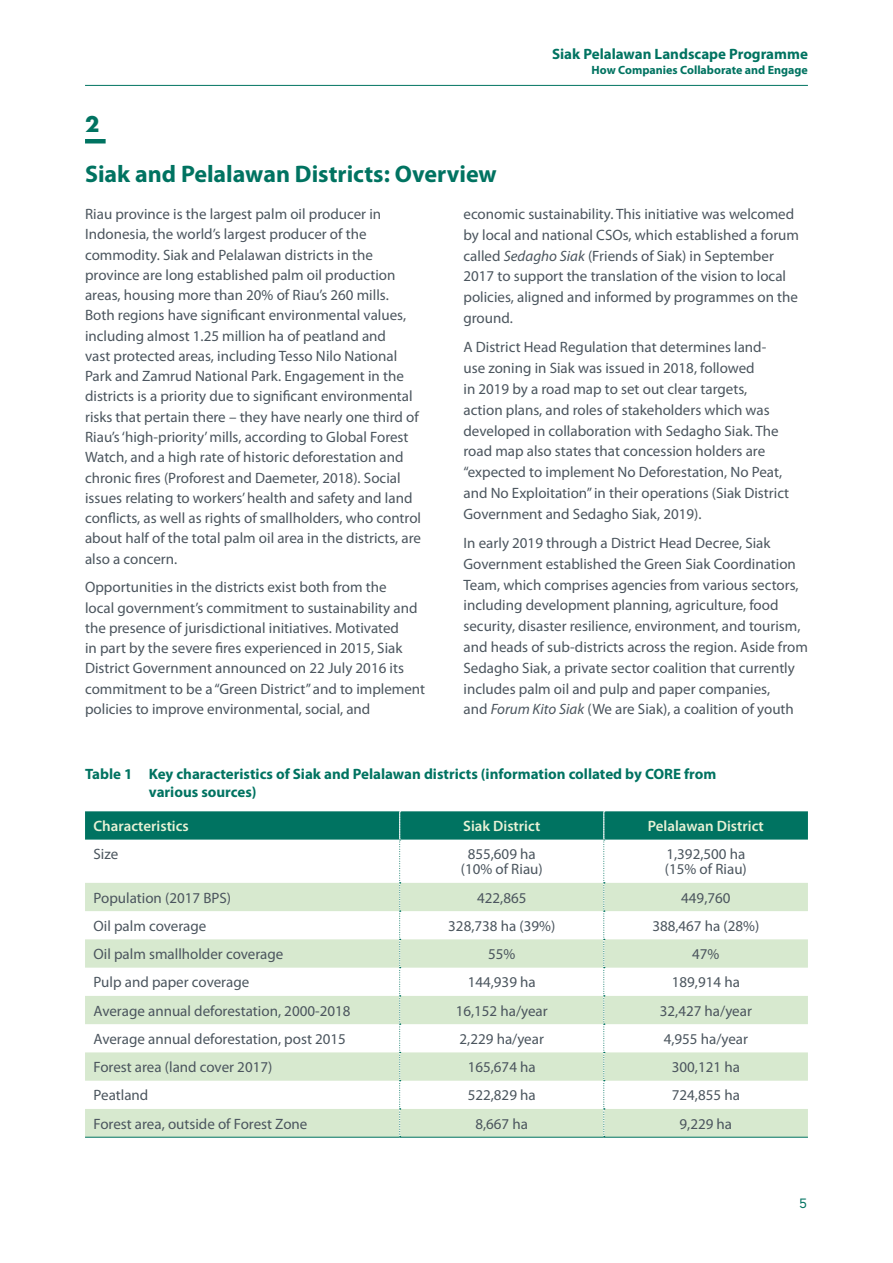
<style>
.page{position:relative;width:893px;height:1263px;background:#fff}
.page>*{position:absolute;margin:0;border:0;box-sizing:border-box;transform-origin:0 0}
.Heading_1_span_colum{font:700 24px "Myriad Pro";color:#007361}
.Title_Number_underli{font:700 21px "Futura";color:#007361}
.Main_Text{font:15px/20.2px "Myriad Pro";color:#4b555e}
.Main_Text__8pt{font:15px "Myriad Pro";color:#4b555e}
.Table_Heading{font:700 15px/18px "Myriad Pro";color:#007361}
.Table_header_row{font:600 15px "Myriad Pro";color:#e8f1d6}
.t1{font:13.5px "Europa";color:#007361}
.t2{font:700 12px "Myriad Pro";color:#007361}
.s1{font-style:italic}
</style>
<div class="page">
<hr style="left:85px;top:85px;width:723px;height:1px;background:#007361">
<hr style="left:85px;top:139px;width:21px;height:4px;background:#007361">
<hr style="left:85px;top:1137px;width:315px;height:1px;background:#007361">
<hr style="left:400px;top:1137px;width:204px;height:1px;background:#007361">
<svg style="left:85px;top:811px;width:723px;height:326px"></svg>
<hr style="left:604px;top:1137px;width:204px;height:1px;background:#007361">
<p class="Table_Heading" style="left:552px;top:45px;width:257px">Siak Pelalawan Landscape Programme</p>
<p class="t2" style="left:592px;top:63px;width:218px">How Companies Collaborate and Engage</p>
<p class="Title_Number_underli" style="left:85px;top:109px;width:16px">2</p>
<p class="Heading_1_span_colum" style="left:85px;top:160px;width:413px">Siak and Pelalawan Districts: Overview</p>
<p class="Main_Text" style="left:85px;top:204px;width:338px">Riau province is the largest palm oil producer in Indonesia, the world’s largest producer of the commodity. Siak and Pelalawan districts in the province are long established palm oil production areas, housing more than 20% of Riau’s 260 mills.<br>Both regions have significant environmental values, including almost 1.25 million ha of peatland and<br>vast protected areas, including Tesso Nilo National Park and Zamrud National Park. Engagement in the districts is a priority due to significant environmental risks that pertain there – they have nearly one third of Riau’s ‘high-priority’ mills, according to Global Forest Watch, and a high rate of historic deforestation and chronic fires (Proforest and Daemeter, 2018). Social issues relating to workers’ health and safety and land conflicts, as well as rights of smallholders, who control about half of the total palm oil area in the districts, are also a concern.</p>
<p class="Main_Text" style="left:85px;top:577px;width:342px">Opportunities in the districts exist both from the<br>local government’s commitment to sustainability and the presence of jurisdictional initiatives. Motivated<br>in part by the severe fires experienced in 2015, Siak District Government announced on 22 July 2016 its commitment to be a “Green District” and to implement policies to improve environmental, social, and</p>
<p class="Main_Text" style="left:463px;top:203px;width:337px;line-height:20.9px">economic sustainability. This initiative was welcomed by local and national CSOs, which established a forum called <span class="s1">Sedagho Siak</span> (Friends of Siak) in September 2017 to support the translation of the vision to local policies, aligned and informed by programmes on the ground.</p>
<p class="Main_Text" style="left:463px;top:337px;width:327px;line-height:20.9px">A District Head Regulation that determines land&shy;use zoning in Siak was issued in 2018, followed<br>in 2019 by a road map to set out clear targets, action plans, and roles of stakeholders which was developed in collaboration with Sedagho Siak. The road map also states that concession holders are “expected to implement No Deforestation, No Peat, and No Exploitation” in their operations (Siak District Government and Sedagho Siak, 2019).</p>
<p class="Main_Text" style="left:463px;top:532px;width:346px;line-height:20.9px">In early 2019 through a District Head Decree, Siak Government established the Green Siak Coordination Team, which comprises agencies from various sectors, including development planning, agriculture, food security, disaster resilience, environment, and tourism, and heads of sub-districts across the region. Aside from Sedagho Siak, a private sector coalition that currently includes palm oil and pulp and paper companies,<br>and <span class="s1">Forum Kito Siak</span> (We are Siak), a coalition of youth</p>
<p class="Table_Heading" style="left:149px;top:765px;width:569px;text-indent:-64px">Table 1 Key characteristics of Siak and Pelalawan districts (information collated by CORE from various sources)</p>
<p class="Table_header_row" style="left:94px;top:816px;width:97px">Characteristics</p>
<p class="Table_header_row" style="left:463px;top:816px;width:79px">Siak District</p>
<p class="Table_header_row" style="left:648px;top:816px;width:118px">Pelalawan District</p>
<p class="Main_Text__8pt" style="left:94px;top:845px;width:26px">Size</p>
<p class="Main_Text__8pt" style="left:468px;top:845px;width:70px">855,609 ha</p>
<p class="Main_Text__8pt" style="left:461px;top:860px;width:83px">(10% of Riau)</p>
<p class="Main_Text__8pt" style="left:666px;top:845px;width:80px">1,392,500 ha</p>
<p class="Main_Text__8pt" style="left:665px;top:860px;width:83px">(15% of Riau)</p>
<p class="Main_Text__8pt" style="left:94px;top:888px;width:139px">Population (2017 BPS)</p>
<p class="Main_Text__8pt" style="left:477px;top:888px;width:51px">422,865</p>
<p class="Main_Text__8pt" style="left:681px;top:888px;width:51px">449,760</p>
<p class="Main_Text__8pt" style="left:94px;top:916px;width:114px">Oil palm coverage</p>
<p class="Main_Text__8pt" style="left:448px;top:916px;width:108px">328,738 ha (39%)</p>
<p class="Main_Text__8pt" style="left:652px;top:916px;width:108px">388,467 ha (28%)</p>
<p class="Main_Text__8pt" style="left:94px;top:945px;width:191px">Oil palm smallholder coverage</p>
<p class="Main_Text__8pt" style="left:488px;top:945px;width:29px">55%</p>
<p class="Main_Text__8pt" style="left:692px;top:945px;width:29px">47%</p>
<p class="Main_Text__8pt" style="left:94px;top:973px;width:157px">Pulp and paper coverage</p>
<p class="Main_Text__8pt" style="left:468px;top:973px;width:70px">144,939 ha</p>
<p class="Main_Text__8pt" style="left:672px;top:973px;width:70px">189,914 ha</p>
<p class="Main_Text__8pt" style="left:94px;top:1001px;width:258px">Average annual deforestation, 2000-2018</p>
<p class="Main_Text__8pt" style="left:456px;top:1001px;width:94px">16,152 ha/year</p>
<p class="Main_Text__8pt" style="left:660px;top:1001px;width:94px">32,427 ha/year</p>
<p class="Main_Text__8pt" style="left:94px;top:1030px;width:254px">Average annual deforestation, post 2015</p>
<p class="Main_Text__8pt" style="left:460px;top:1030px;width:86px">2,229 ha/year</p>
<p class="Main_Text__8pt" style="left:664px;top:1030px;width:86px">4,955 ha/year</p>
<p class="Main_Text__8pt" style="left:94px;top:1058px;width:180px">Forest area (land cover 2017)</p>
<p class="Main_Text__8pt" style="left:468px;top:1058px;width:70px">165,674 ha</p>
<p class="Main_Text__8pt" style="left:672px;top:1058px;width:70px">300,121 ha</p>
<p class="Main_Text__8pt" style="left:94px;top:1086px;width:56px">Peatland</p>
<p class="Main_Text__8pt" style="left:468px;top:1086px;width:70px">522,829 ha</p>
<p class="Main_Text__8pt" style="left:672px;top:1086px;width:70px">724,855 ha</p>
<p class="Main_Text__8pt" style="left:94px;top:1114px;width:215px">Forest area, outside of Forest Zone</p>
<p class="Main_Text__8pt" style="left:475px;top:1114px;width:54px">8,667 ha</p>
<p class="Main_Text__8pt" style="left:680px;top:1114px;width:54px">9,229 ha</p>
<p class="t1" style="left:799px;top:1195px;width:9px">5</p>
</div>
